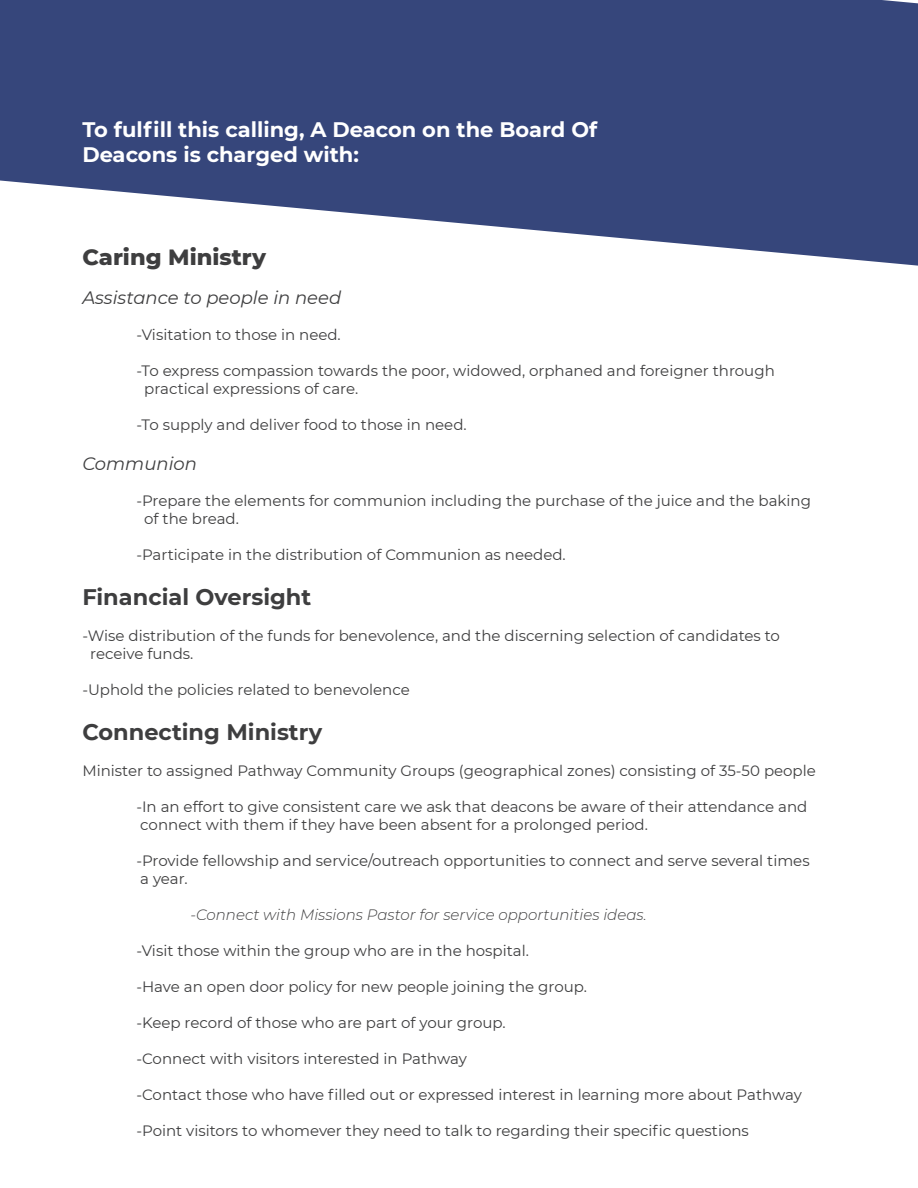
<style>
.page{position:relative;width:918px;height:1188px;background:#fff}
.page>*{position:absolute;margin:0;border:0;box-sizing:border-box;transform-origin:0 0}
.t1{font:700 22.5px "Montserrat";color:#3e3e3f}
.t2{font:800 22.5px "Montserrat";color:#3e3e3f}
.t3{font:700 21px/25.2px "Montserrat";color:#fff}
.t4{font:italic 18px "Montserrat";color:#3e3e3f}
.t5{font:15px/18px "Montserrat";color:#3e3e3f}
.t6{font:italic 300 15px "Montserrat";color:#3e3e3f}
</style>
<div class="page">
<svg style="left:0;top:0;width:918px;height:266px;fill:#36467b"></svg>
<p class="t3" style="left:82px;top:116px;width:516px">To fulfill this calling, A Deacon on the Board Of<br>Deacons is charged with:</p>
<p class="t2" style="left:82px;top:240px;width:185px">Caring Ministry</p>
<p class="t4" style="left:82px;top:286px;width:260px">Assistance to people in need</p>
<p class="t5" style="left:136px;top:326px;width:206px">-Visitation to those in need.</p>
<p class="t5" style="left:144px;top:362px;width:632px;text-indent:-8px">-To express compassion towards the poor, widowed, orphaned and foreigner through practical expressions of care.</p>
<p class="t5" style="left:136px;top:416px;width:332px">-To supply and deliver food to those in need.</p>
<p class="t4" style="left:82px;top:451px;width:116px">Communion</p>
<p class="t5" style="left:144px;top:491px;width:668px;text-indent:-8px">-Prepare the elements for communion including the purchase of the juice and the baking of the bread.</p>
<p class="t5" style="left:136px;top:545px;width:431px">-Participate in the distribution of Communion as needed.</p>
<p class="t1" style="left:82px;top:581px;width:230px">Financial Oversight</p>
<p class="t5" style="left:90px;top:626px;width:691px;text-indent:-8px">-Wise distribution of the funds for benevolence, and the discerning selection of candidates to receive funds.</p>
<p class="t5" style="left:82px;top:680px;width:329px">-Uphold the policies related to benevolence</p>
<p class="t1" style="left:82px;top:716px;width:241px">Connecting Ministry</p>
<p class="t5" style="left:82px;top:761px;width:735px">Minister to assigned Pathway Community Groups (geographical zones) consisting of 35-50 people</p>
<p class="t5" style="left:136px;top:797px;width:673px">-In an effort to give consistent care we ask that deacons be aware of their attendance and connect with them if they have been absent for a prolonged period.</p>
<p class="t5" style="left:136px;top:851px;width:675px">-Provide fellowship and service/outreach opportunities to connect and serve several times a year.</p>
<p class="t6" style="left:190px;top:904px;width:458px">-Connect with Missions Pastor for service opportunities ideas.</p>
<p class="t5" style="left:136px;top:941px;width:394px">-Visit those within the group who are in the hospital.</p>
<p class="t5" style="left:136px;top:977px;width:452px">-Have an open door policy for new people joining the group.</p>
<p class="t5" style="left:136px;top:1013px;width:371px">-Keep record of those who are part of your group.</p>
<p class="t5" style="left:136px;top:1049px;width:332px">-Connect with visitors interested in Pathway</p>
<p class="t5" style="left:136px;top:1085px;width:667px">-Contact those who have filled out or expressed interest in learning more about Pathway</p>
<p class="t5" style="left:136px;top:1121px;width:614px">-Point visitors to whomever they need to talk to regarding their specific questions</p>
</div>
